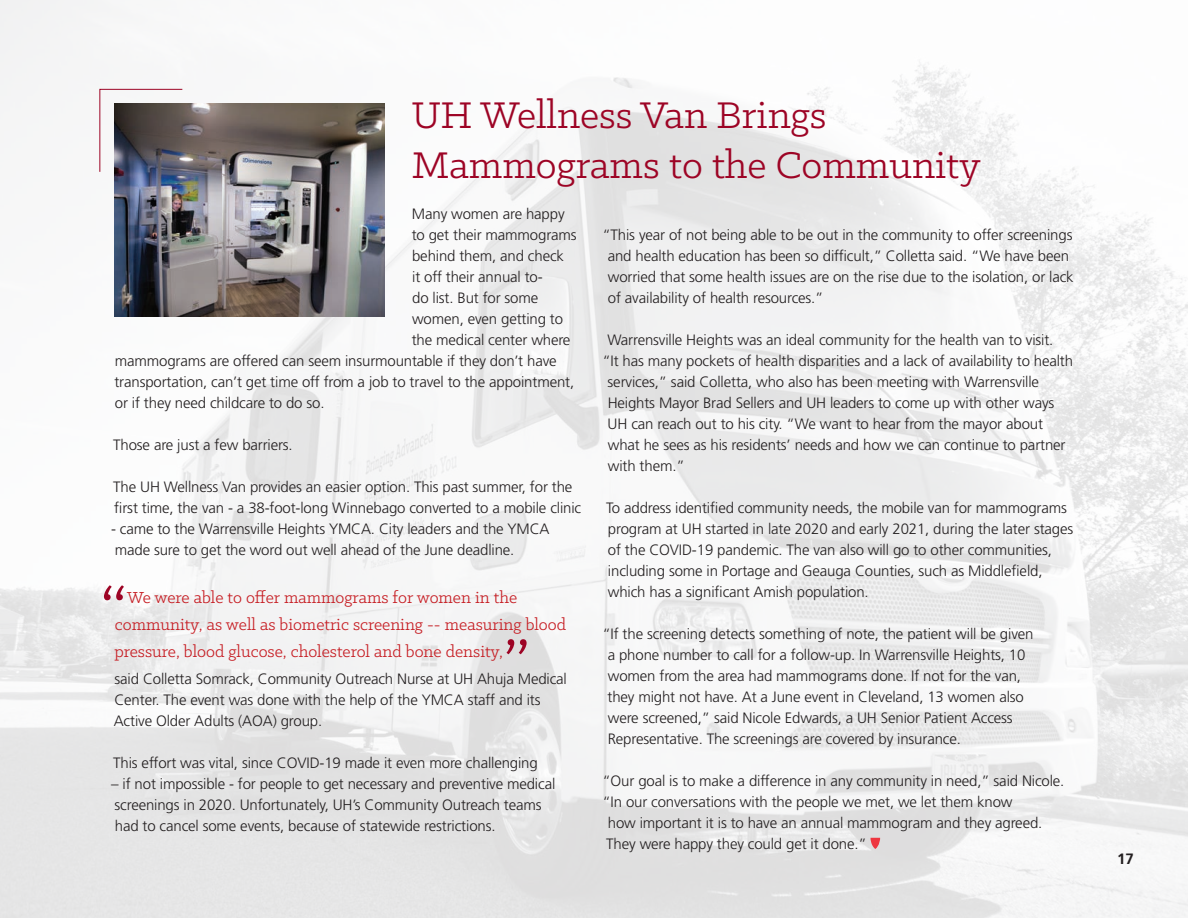
<style>
.page{position:relative;width:1188px;height:918px;background:#fff}
.page>*{position:absolute;margin:0;border:0;box-sizing:border-box;transform-origin:0 0}
.t1{font:75px "Klinic Slab";color:#9d0425}
.t2{font:42px/49.5px "Klinic Slab";color:#9d0425}
.t3{font:18px/27px "Klinic Slab";color:#c61c22}
.t4{font:300 15px/21px "Frutiger LT Std";letter-spacing:-.01em;color:#231f20}
.t5{font:700 15px "Frutiger LT Std";color:#231f20}
</style>
<div class="page">
<img style="left:0;top:0;width:1188px;height:918px">
<svg style="left:871px;top:838px;width:9px;height:11px"></svg>
<img style="left:114px;top:104px;width:271px;height:213px">
<svg style="left:99px;top:89px;width:84px;height:84px"></svg>
<h2 class="t2" style="left:412px;top:89px;width:570px">UH Wellness Van Brings<br>Mammograms to the Community</h2>
<p class="t4" style="left:412px;top:204px;width:154px">Many women are happy</p>
<p class="t4" style="left:412px;top:225px;width:167px">to get their mammograms</p>
<p class="t4" style="left:412px;top:246px;width:153px">behind them, and check</p>
<p class="t4" style="left:412px;top:267px;width:132px">it off their annual to-</p>
<p class="t4" style="left:412px;top:288px;width:128px">do list. But for some</p>
<p class="t4" style="left:412px;top:309px;width:153px">women, even getting to</p>
<p class="t4" style="left:412px;top:330px;width:160px">the medical center where</p>
<p class="t4" style="left:115px;top:351px;width:443px">mammograms are offered can seem insurmountable if they don’t have</p>
<p class="t4" style="left:114px;top:372px;width:461px">transportation, can’t get time off from a job to travel to the appointment,</p>
<p class="t4" style="left:115px;top:393px;width:211px">or if they need childcare to do so.</p>
<p class="t4" style="left:113px;top:435px;width:181px">Those are just a few barriers.</p>
<p class="t4" style="left:113px;top:477px;width:470px">The UH Wellness Van provides an easier option. This past summer, for the first time, the van - a 38-foot-long Winnebago converted to a mobile clinic</p>
<p class="t4" style="left:111px;top:519px;width:440px">- came to the Warrensville Heights YMCA. City leaders and the YMCA made sure to get the word out well ahead of the June deadline.</p>
<h1 class="t1" style="left:101px;top:562px;width:28px">“</h1>
<p class="t4" style="left:608px;top:225px;width:468px;text-indent:-5px">“This year of not being able to be out in the community to offer screenings and health education has been so difficult,” Colletta said. “We have been worried that some health issues are on the rise due to the isolation, or lack of availability of health resources.”</p>
<p class="t4" style="left:607px;top:330px;width:448px">Warrensville Heights was an ideal community for the health van to visit.</p>
<p class="t4" style="left:602px;top:351px;width:472px">“It has many pockets of health disparities and a lack of availability to health</p>
<p class="t4" style="left:608px;top:372px;width:433px">services,” said Colletta, who also has been meeting with Warrensville</p>
<p class="t4" style="left:608px;top:393px;width:448px">Heights Mayor Brad Sellers and UH leaders to come up with other ways</p>
<p class="t4" style="left:608px;top:414px;width:437px">UH can reach out to his city. “We want to hear from the mayor about</p>
<p class="t4" style="left:608px;top:435px;width:459px">what he sees as his residents’ needs and how we can continue to partner</p>
<p class="t4" style="left:608px;top:456px;width:78px">with them.”</p>
<p class="t4" style="left:606px;top:498px;width:469px">To address identified community needs, the mobile van for mammograms program at UH started in late 2020 and early 2021, during the later stages of the COVID-19 pandemic. The van also will go to other communities, including some in Portage and Geauga Counties, such as Middlefield, which has a significant Amish population.</p>
<p class="t4" style="left:608px;top:624px;width:428px;text-indent:-5px">“If the screening detects something of note, the patient will be given a phone number to call for a follow-up. In Warrensville Heights, 10 women from the area had mammograms done. If not for the van, they might not have. At a June event in Cleveland, 13 women also were screened,” said Nicole Edwards, a UH Senior Patient Access Representative. The screenings are covered by insurance.</p>
<p class="t4" style="left:602px;top:771px;width:464px">“Our goal is to make a difference in any community in need,” said Nicole.</p>
<p class="t4" style="left:602px;top:792px;width:412px">“In our conversations with the people we met, we let them know</p>
<p class="t4" style="left:608px;top:813px;width:436px">how important it is to have an annual mammogram and they agreed.</p>
<p class="t4" style="left:606px;top:834px;width:262px">They were happy they could get it done.”</p>
<p class="t3" style="left:114px;top:583px;width:453px;text-indent:13px">We were able to offer mammograms for women in the community, as well as biometric screening -- measuring blood pressure, blood glucose, cholesterol and bone density,</p>
<p class="t4" style="left:115px;top:669px;width:454px">said Colletta Somrack, Community Outreach Nurse at UH Ahuja Medical</p>
<h1 class="t1" style="left:503px;top:616px;width:28px">”</h1>
<p class="t4" style="left:114px;top:690px;width:428px">Center. The event was done with the help of the YMCA staff and its<br>Active Older Adults (AOA) group.</p>
<p class="t4" style="left:113px;top:753px;width:426px">This effort was vital, since COVID-19 made it even more challenging</p>
<p class="t4" style="left:111px;top:774px;width:446px">– if not impossible - for people to get necessary and preventive medical screenings in 2020. Unfortunately, UH’s Community Outreach teams had to cancel some events, because of statewide restrictions.</p>
<p class="t5" style="left:1117px;top:850px;width:18px">17</p>
</div>
